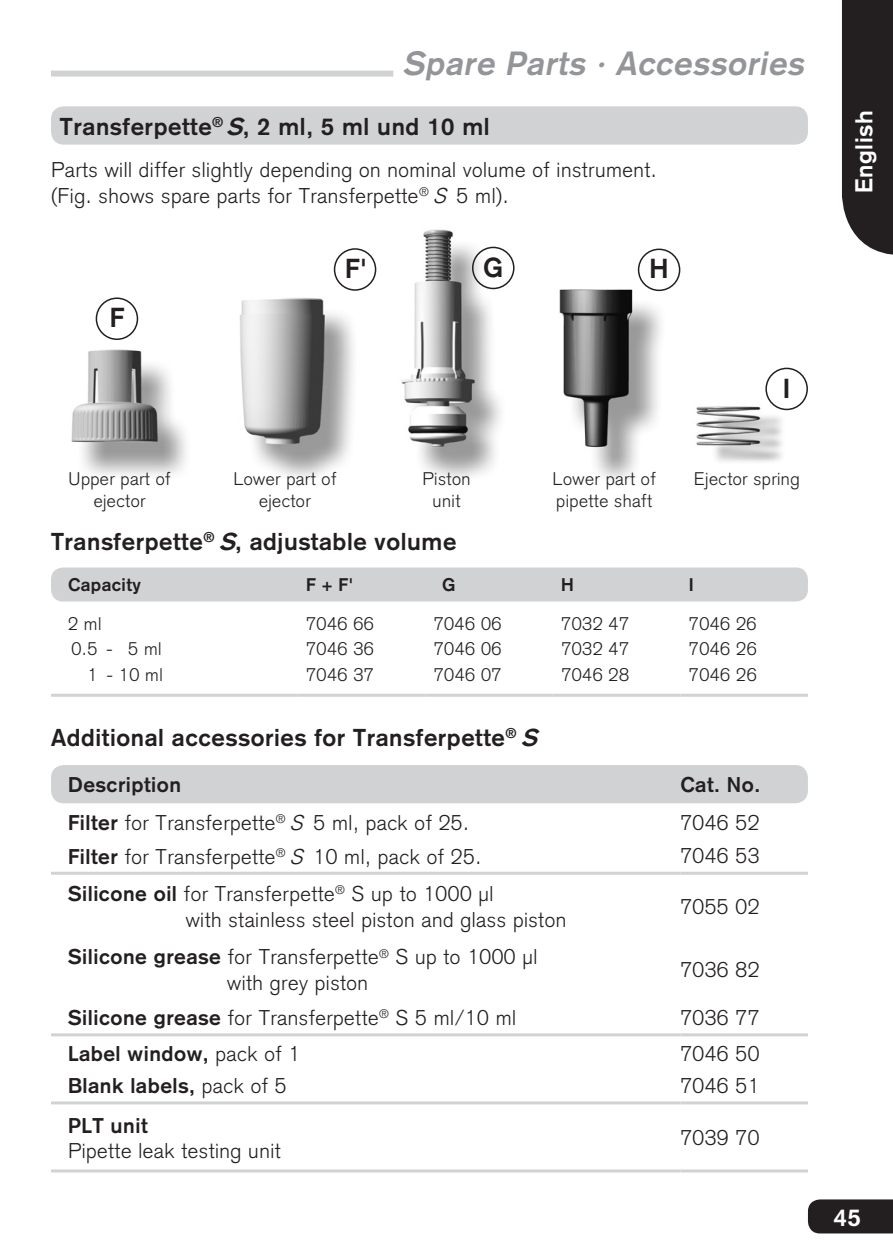
<style>
.page{position:relative;width:893px;height:1259px;background:#fff}
.page>*{position:absolute;margin:0;border:0;box-sizing:border-box;transform-origin:0 0}
.t1{font:italic 700 33px "Akzidenz Grotesk";color:#939598}
.t2{font:700 27px "Akzidenz Grotesk";color:#231f20}
.t3{font:700 24px "Akzidenz Grotesk";letter-spacing:.025em;color:#231f20}
.t4{font:700 24px "Akzidenz Grotesk";letter-spacing:.025em;color:#fff}
.t5{font:300 21px/25.2px "Akzidenz Grotesk";letter-spacing:.025em;color:#231f20}
.t6{font:700 21px "Akzidenz Grotesk";letter-spacing:.025em;color:#231f20}
.t7{font:300 18px/21.6px "Akzidenz Grotesk";letter-spacing:.025em;color:#231f20;text-align:center}
.t8{font:700 18px "Akzidenz Grotesk";letter-spacing:.025em;color:#231f20}
.s1{font-style:italic}
.s2{font-weight:700}
.s3{font-weight:300}
</style>
<div class="page">
<img style="left:71px;top:338px;width:115px;height:137px">
<img style="left:239px;top:285px;width:129px;height:193px">
<img style="left:401px;top:229px;width:114px;height:250px">
<img style="left:696px;top:395px;width:97px;height:67px">
<img style="left:559px;top:278px;width:120px;height:202px">
<div style="left:96px;top:297px;width:42px;height:43px;border:2px solid #231f20;border-radius:50%"></div>
<div style="left:334px;top:248px;width:42px;height:43px;border:2px solid #231f20;border-radius:50%"></div>
<div style="left:472px;top:247px;width:42px;height:42px;border:2px solid #231f20;border-radius:50%"></div>
<div style="left:638px;top:248px;width:42px;height:43px;border:2px solid #231f20;border-radius:50%"></div>
<div style="left:765px;top:368px;width:43px;height:42px;border:2px solid #231f20;border-radius:50%"></div>
<div style="left:808px;top:1199px;width:85px;height:34px;background:#231f20"></div>
<div style="left:842px;top:0;width:51px;height:255px;background:#231f20"></div>
<div style="left:51px;top:71px;width:342px;height:6px;background:#d1d2d4"></div>
<div style="left:51px;top:567px;width:757px;height:34px;background:#d1d2d4;border-radius:12px"></div>
<div style="left:51px;top:765px;width:757px;height:38px;background:#d1d2d4;border-radius:13px"></div>
<hr style="left:51px;top:871px;width:629px;height:3px;background:#d1d2d4">
<hr style="left:680px;top:871px;width:128px;height:3px;background:#d1d2d4">
<hr style="left:51px;top:1033px;width:629px;height:3px;background:#d1d2d4">
<hr style="left:680px;top:1033px;width:128px;height:3px;background:#d1d2d4">
<hr style="left:51px;top:1101px;width:629px;height:3px;background:#d1d2d4">
<hr style="left:680px;top:1101px;width:128px;height:3px;background:#d1d2d4">
<hr style="left:51px;top:1169px;width:629px;height:3px;background:#d1d2d4">
<hr style="left:680px;top:1169px;width:128px;height:3px;background:#d1d2d4">
<hr style="left:51px;top:694px;width:247px;height:3px;background:#d1d2d4">
<hr style="left:298px;top:694px;width:127px;height:3px;background:#d1d2d4">
<hr style="left:425px;top:694px;width:128px;height:3px;background:#d1d2d4">
<hr style="left:553px;top:694px;width:127px;height:3px;background:#d1d2d4">
<hr style="left:680px;top:694px;width:128px;height:3px;background:#d1d2d4">
<div style="left:51px;top:106px;width:757px;height:39px;background:#d1d2d4;border-radius:13px"></div>
<h1 class="t1" style="left:403px;top:44px;width:409px">Spare Parts · Accessories</h1>
<p class="t3" style="left:60px;top:112px;width:431px">Transferpette<sup>®</sup> <span class="s1">S</span>, 2 ml, 5 ml und 10 ml</p>
<p class="t5" style="left:51px;top:158px;width:607px">Parts will differ slightly depending on nominal volume of instrument. (Fig. shows spare parts for Transferpette<sup>®</sup> <span class="s1">S</span> 5 ml).</p>
<p class="t2" style="left:110px;top:302px;width:16px">F</p>
<p class="t2" style="left:345px;top:253px;width:24px">F'</p>
<p class="t2" style="left:483px;top:251px;width:22px">G</p>
<p class="t2" style="left:650px;top:253px;width:21px">H</p>
<p class="t2" style="left:783px;top:372px;width:9px">I</p>
<p class="t4" style="left:850px;top:193px;width:84px;rotate:-90deg">English</p>
<p class="t7" style="left:233px;top:468px;width:105px">Lower part of ejector</p>
<p class="t7" style="left:694px;top:468px;width:107px">Ejector spring</p>
<p class="t3" style="left:51px;top:527px;width:407px">Transferpette<sup>®</sup> <span class="s1">S</span>, adjustable volume</p>
<p class="t7" style="left:69px;top:468px;width:104px">Upper part of ejector</p>
<p class="t7" style="left:422px;top:468px;width:49px">Piston unit</p>
<p class="t7" style="left:553px;top:468px;width:105px;text-align:left">Lower part of pipette shaft</p>
<p class="t8" style="left:68px;top:574px;width:74px">Capacity</p>
<p class="t8" style="left:306px;top:574px;width:49px">F + F'</p>
<p class="t8" style="left:442px;top:574px;width:15px">G</p>
<p class="t8" style="left:561px;top:574px;width:14px">H</p>
<p class="t8" style="left:689px;top:574px;width:7px">I</p>
<p class="t7" style="left:68px;top:613px;width:35px">2 ml</p>
<p class="t7" style="left:306px;top:613px;width:69px">7046 66</p>
<p class="t7" style="left:434px;top:613px;width:69px">7046 06</p>
<p class="t7" style="left:561px;top:613px;width:69px">7032 47</p>
<p class="t7" style="left:689px;top:613px;width:69px">7046 26</p>
<p class="t7" style="left:71px;top:638px;width:92px">0.5 - 5 ml</p>
<p class="t7" style="left:306px;top:638px;width:69px">7046 36</p>
<p class="t7" style="left:434px;top:638px;width:69px">7046 06</p>
<p class="t7" style="left:561px;top:638px;width:69px">7032 47</p>
<p class="t7" style="left:689px;top:638px;width:69px">7046 26</p>
<p class="t7" style="left:87px;top:664px;width:77px">1 - 10 ml</p>
<p class="t7" style="left:306px;top:664px;width:69px">7046 37</p>
<p class="t7" style="left:434px;top:664px;width:69px">7046 07</p>
<p class="t7" style="left:561px;top:664px;width:69px">7046 28</p>
<p class="t7" style="left:689px;top:664px;width:69px">7046 26</p>
<p class="t3" style="left:51px;top:723px;width:495px">Additional accessories for Transferpette<sup>®</sup> <span class="s1">S</span></p>
<p class="t6" style="left:68px;top:772px;width:115px">Description</p>
<p class="t6" style="left:680px;top:772px;width:81px">Cat. No.</p>
<p class="t5" style="left:68px;top:810px;width:402px"><span class="s2">Filter</span> for Transferpette<sup>®</sup> <span class="s1">S</span> 5 ml, pack of 25.</p>
<p class="t5" style="left:680px;top:810px;width:81px">7046 52</p>
<p class="t5" style="left:68px;top:844px;width:415px"><span class="s2">Filter</span> for Transferpette<sup>®</sup> <span class="s1">S</span> 10 ml, pack of 25.</p>
<p class="t5" style="left:680px;top:843px;width:81px">7046 53</p>
<p class="t5" style="left:186px;top:881px;width:382px;text-indent:-118px"><span class="s2">Silicone oil</span> for Transferpette<sup>®</sup> S up to 1000 µl<br>with stainless steel piston and glass piston</p>
<p class="t5" style="left:680px;top:894px;width:81px">7055 02</p>
<p class="t5" style="left:68px;top:944px;width:471px;text-align:center"><span class="s2">Silicone grease</span> for Transferpette<sup>®</sup> S up to 1000 µl with grey piston</p>
<p class="t5" style="left:680px;top:957px;width:81px">7036 82</p>
<p class="t5" style="left:68px;top:1005px;width:450px"><span class="s2">Silicone grease</span> for Transferpette<sup>®</sup> S 5 ml/10 ml</p>
<p class="t5" style="left:680px;top:1005px;width:81px">7036 77</p>
<p class="t6" style="left:68px;top:1041px;width:234px">Label window, <span class="s3">pack of 1</span></p>
<p class="t5" style="left:680px;top:1040px;width:81px">7046 50</p>
<p class="t6" style="left:68px;top:1073px;width:220px">Blank labels, <span class="s3">pack of 5</span></p>
<p class="t5" style="left:680px;top:1073px;width:81px">7046 51</p>
<p class="t6" style="left:68px;top:1112px;width:81px">PLT unit</p>
<p class="t5" style="left:68px;top:1138px;width:214px">Pipette leak testing unit</p>
<p class="t5" style="left:680px;top:1125px;width:81px">7039 70</p>
<p class="t4" style="left:833px;top:1203px;width:29px">45</p>
</div>
